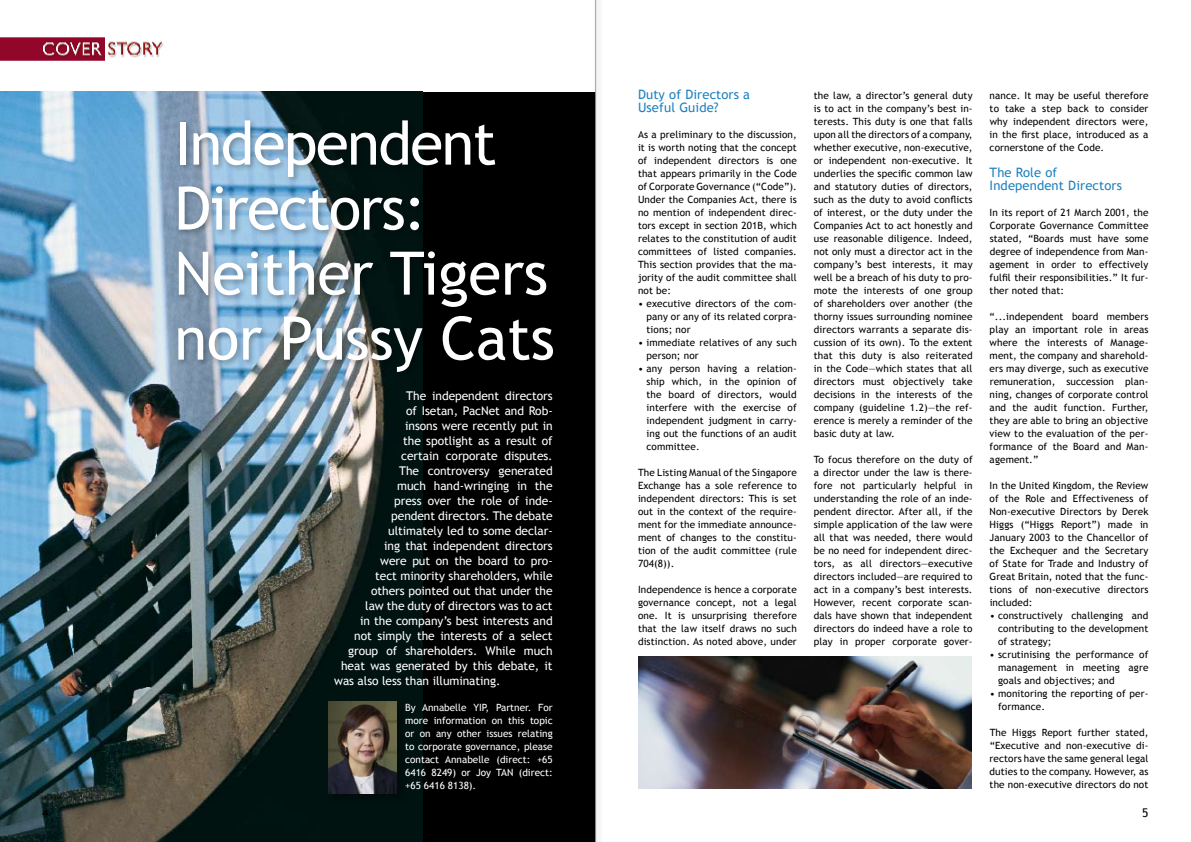
<style>
.page{position:relative;width:1191px;height:842px;background:#fff}
.page>*{position:absolute;margin:0;border:0;box-sizing:border-box;transform-origin:0 0}
.t1{font:60px/65px "Trebuchet MS";letter-spacing:-.015em;color:#fff}
.t2{font:13px/13px "Trebuchet MS";letter-spacing:.01em;color:#1f82c0}
.t3{font:12px "Trebuchet MS";letter-spacing:-.005em;color:#fff}
.t4{font:10px/13px "Trebuchet MS";letter-spacing:.01em;color:#000;text-align:justify}
.t5{font:10px/13px "Trebuchet MS";color:#fff}
</style>
<div class="page">
<div style="left:0;top:92px;width:595px;height:750px;background:#000"></div>
<img style="left:0;top:92px;width:422px;height:750px">
<img style="left:0;top:37px;width:164px;height:24px">
<div style="left:175px;top:117px;width:387px;height:264px;background:#000;opacity:.3"></div>
<div style="left:328px;top:702px;width:80px;height:103px;background:#00100e"></div>
<img style="left:328px;top:702px;width:69px;height:91px">
<img style="left:638px;top:656px;width:333px;height:133px">
<div style="left:592px;top:0;width:13px;height:842px;background:#000;opacity:.3"></div>
<hr style="left:595px;top:0;width:1px;height:842px;background:#9c9d9f">
<svg style="left:42px;top:808px;width:6px;height:9px"></svg>
<h1 class="t1" style="left:174px;top:112px;width:382px">Independent<br>Directors:<br>Neither Tigers nor Pussy Cats</h1>
<p class="t3" style="left:406px;top:388px;width:148px">The independent directors</p>
<p class="t3" style="left:406px;top:403px;width:148px">of Isetan, PacNet and Rob-</p>
<p class="t3" style="left:405px;top:418px;width:149px">insons were recently put in</p>
<p class="t3" style="left:403px;top:433px;width:151px">the spotlight as a result of</p>
<p class="t3" style="left:401px;top:448px;width:153px">certain corporate disputes.</p>
<p class="t3" style="left:399px;top:463px;width:155px">The controversy generated</p>
<p class="t3" style="left:397px;top:478px;width:157px">much hand-wringing in the</p>
<p class="t3" style="left:394px;top:493px;width:160px">press over the role of inde-</p>
<p class="t3" style="left:391px;top:508px;width:163px">pendent directors. The debate</p>
<p class="t3" style="left:388px;top:523px;width:166px">ultimately led to some declar-</p>
<p class="t3" style="left:384px;top:538px;width:170px">ing that independent directors</p>
<p class="t3" style="left:380px;top:553px;width:174px">were put on the board to pro-</p>
<p class="t3" style="left:375px;top:568px;width:179px">tect minority shareholders, while</p>
<p class="t3" style="left:371px;top:583px;width:183px">others pointed out that under the</p>
<p class="t3" style="left:365px;top:598px;width:189px">law the duty of directors was to act</p>
<p class="t3" style="left:360px;top:613px;width:194px">in the company’s best interests and</p>
<p class="t3" style="left:354px;top:628px;width:200px">not simply the interests of a select</p>
<p class="t3" style="left:348px;top:643px;width:206px">group of shareholders. While much</p>
<p class="t3" style="left:341px;top:658px;width:213px">heat was generated by this debate, it</p>
<p class="t3" style="left:334px;top:673px;width:168px">was also less than illuminating.</p>
<p class="t5" style="left:405px;top:701px;width:149px">By Annabelle YIP, Partner. For more information on this topic or on any other issues relating to corporate governance, please contact Annabelle (direct: +65<br>6416 8249) or Joy TAN (direct: +65 641 6 8138).</p>
<h2 class="t2" style="left:638px;top:88px;width:114px">Duty of Directors a<br>Useful Guide?</h2>
<p class="t4" style="left:638px;top:128px;width:160px">As a preliminary to the discussion, it is worth noting that the concept of independent directors is one that appears primarily in the Code of Corporate Governance (“Code”).<br>Under the Companies Act, there is no mention of independent direc&shy;tors except in section 201 B, which relates to the constitution of audit committees of listed companies.<br>This section provides that the ma&shy;jority of the audit committee shall not be:</p>
<p class="t4" style="left:646px;top:297px;width:152px;text-indent:-9px">• executive directors of the com&shy;pany or any of its related corpra&shy;tions; nor</p>
<p class="t4" style="left:646px;top:336px;width:152px;text-indent:-9px">• immediate relatives of any such person; nor</p>
<p class="t4" style="left:646px;top:362px;width:152px;text-indent:-8px">• any person having a relation&shy;ship which, in the opinion of the board of directors, would interfere with the exercise of independent judgment in carry&shy;ing out the functions of an audit committee.</p>
<p class="t4" style="left:638px;top:466px;width:160px">The Listing Manual of the Singapore Exchange has a sole reference to independent directors: This is set out in the context of the require&shy;ment for the immediate announce&shy;ment of changes to the constitu&shy;tion of the audit committee (rule 704(8)).</p>
<p class="t4" style="left:638px;top:583px;width:160px">Independence is hence a corporate governance concept, not a legal one. It is unsurprising therefore that the law itself draws no such distinction. As noted above, under</p>
<p class="t4" style="left:813px;top:89px;width:160px">the law, a director’s general duty is to act in the company’s best in&shy;terests. This duty is one that falls upon all the directors of a company, whether executive, non-executive, or independent non-executive. It underlies the specific common law and statutory duties of directors, such as the duty to avoid conflicts of interest, or the duty under the Companies Act to act honestly and use reasonable diligence. Indeed, not only must a director act in the company’s best interests, it may well be a breach of his duty to pro&shy;mote the interests of one group of shareholders over another (the thorny issues surrounding nominee directors warrants a separate dis&shy;cussion of its own). To the extent that this duty is also reiterated in the Code—which states that all directors must objectively take decisions in the interests of the company (guideline 1 .2)—the ref&shy;erence is merely a reminder of the basic duty at law.</p>
<p class="t4" style="left:814px;top:453px;width:160px">To focus therefore on the duty of a director under the law is there&shy;fore not particularly helpful in understanding the role of an inde&shy;pendent director. After all, if the simple application of the law were all that was needed, there would be no need for independent direc&shy;tors, as all directors—executive directors included—are required to act in a company’s best interests.<br>However, recent corporate scan&shy;dals have shown that independent directors do indeed have a role to play in proper corporate gover-</p>
<p class="t4" style="left:989px;top:89px;width:160px">nance. It may be useful therefore to take a step back to consider why independent directors were, in the first place, introduced as a cornerstone of the Code.</p>
<h2 class="t2" style="left:989px;top:166px;width:134px">The Role of<br>Independent Directors</h2>
<p class="t4" style="left:989px;top:206px;width:72px">In its report of 21</p>
<p class="t4" style="left:989px;top:206px;width:160px;text-indent:85px">March 2001 , the Corporate Governance Committee stated, “Boards must have some degree of independence from Man&shy;agement in order to effectively fulfil their responsibilities.” It fur&shy;ther noted that:</p>
<p class="t4" style="left:989px;top:310px;width:160px">“...independent board members play an important role in areas where the interests of Manage&shy;ment, the company and sharehold&shy;ers may diverge, such as executive remuneration, succession plan&shy;ning, changes of corporate control and the audit function. Further, they are able to bring an objective view to the evaluation of the per&shy;formance of the Board and Man&shy;agement.”</p>
<p class="t4" style="left:989px;top:479px;width:160px">In the United Kingdom, the Review of the Role and Effectiveness of Non-executive Directors by Derek Higgs (“Higgs Report”) made in January 2003 to the Chancellor of the Exchequer and the Secretary of State for Trade and Industry of Great Britain, noted that the func&shy;tions of non-executive directors included:</p>
<p class="t4" style="left:998px;top:609px;width:152px;text-indent:-8px">• constructively challenging and contributing to the development of strategy;</p>
<p class="t4" style="left:998px;top:648px;width:152px;text-indent:-9px">• scrutinising the performance of management in meeting agre goals and objectives; and</p>
<p class="t4" style="left:998px;top:687px;width:152px;text-indent:-8px">• monitoring the reporting of per&shy;formance.</p>
<p class="t4" style="left:989px;top:726px;width:160px">The Higgs Report further stated, “Executive and non-executive di&shy;rectors have the same general legal duties to the company. However, as the non-executive directors do not</p>
</div>
